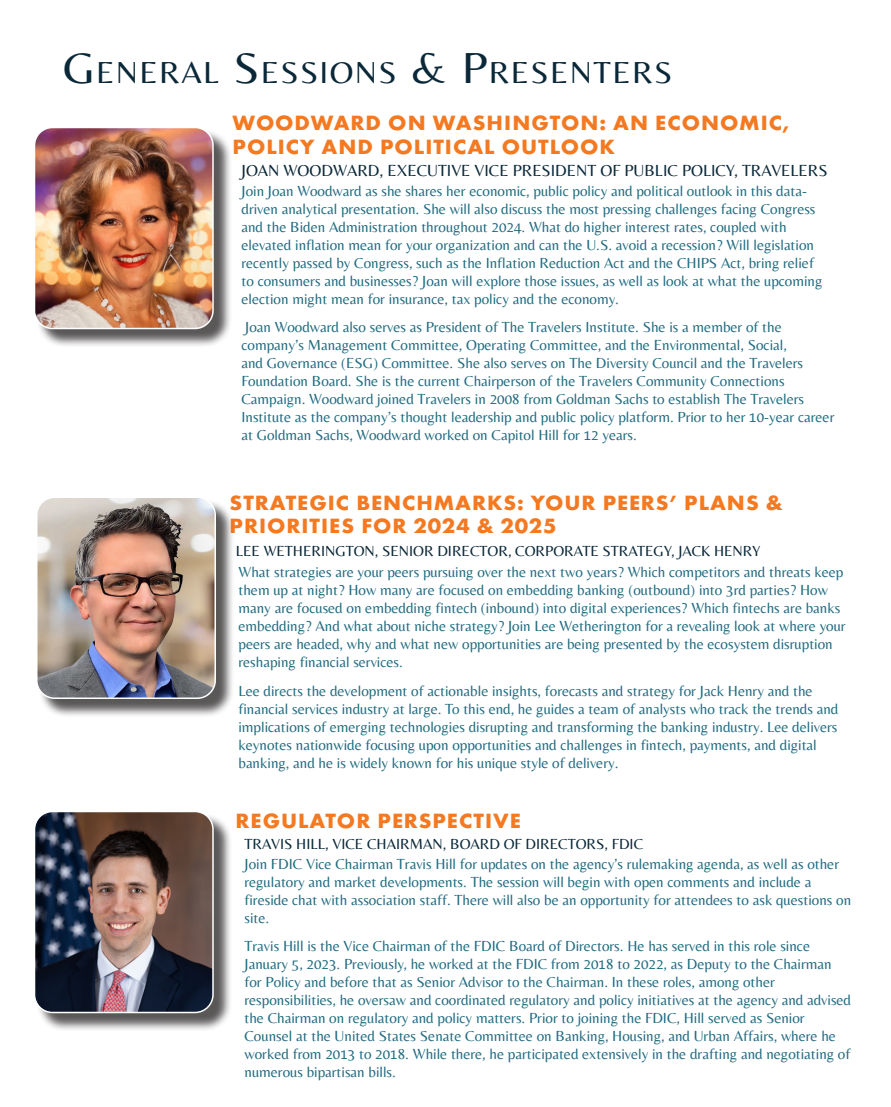
<style>
.page{position:relative;width:891px;height:1107px;background:#fff}
.page>*{position:absolute;margin:0;border:0;box-sizing:border-box;transform-origin:0 0}
.Page_Header_Style{font:31.2px "Belleza";letter-spacing:.045em;color:#0a2838;scale:1.05 1}
.Keynote_Title{font:700 21.45px/23.4px "Function Pro";letter-spacing:.04em;color:#f47921;scale:1.05 1}
.Keynote_Speaker_Title{font:16.5px "Belleza";color:#0a2838}
.Keynote_Speaker_Description{font:15px/18px "Belleza";color:#216c81}
.Keynote_Title-2{font:15px "Belleza";color:#0a2838}
.Keynote_Speaker_Title-2{font:15px "Belleza";color:#0a2838}
.s1{font-size:44.55px}
</style>
<div class="page">
<div style="left:36px;top:129px;width:197px;height:219px;background:#231f20;opacity:.75"></div>
<img style="left:36px;top:129px;width:177px;height:199px">
<div style="left:34px;top:127px;width:180px;height:202px;border:2px solid #fff;border-radius:18px"></div>
<div style="left:36px;top:813px;width:197px;height:219px;background:#231f20;opacity:.75"></div>
<img style="left:36px;top:813px;width:177px;height:199px">
<div style="left:34px;top:811px;width:180px;height:202px;border:2px solid #fff;border-radius:18px"></div>
<div style="left:38px;top:499px;width:197px;height:218px;background:#231f20;opacity:.75"></div>
<img style="left:38px;top:499px;width:177px;height:199px">
<div style="left:36px;top:496px;width:180px;height:203px;border:2px solid #fff;border-radius:18px"></div>
<p class="Page_Header_Style" style="left:63px;top:46px;width:582px"><span class="s1">G</span>ENERAL <span class="s1">S</span> ESSIONS <span class="s1">&amp; P</span>RESENTERS</p>
<p class="Keynote_Title" style="left:233px;top:111px;width:532px">WOODWARD ON WASHINGTON: AN ECONOMIC,<br>POLICY AND POLITICAL OUTLOOK</p>
<p class="Keynote_Speaker_Title" style="left:242px;top:157px;width:588px">JOAN WOODWARD, EXECUTIVE VICE PRESIDENT OF PUBLIC POLICY, TRAVELERS</p>
<p class="Keynote_Speaker_Description" style="left:242px;top:180px;width:582px">Join Joan Woodward as she shares her economic, public policy and political outlook in this data&shy;driven analytical presentation. She will also discuss the most pressing challenges facing Congress and the Biden Administration throughout 2024. What do higher interest rates, coupled with elevated inflation mean for your organization and can the U.S. avoid a recession? Will legislation recently passed by Congress, such as the Inflation Reduction Act and the CHIPS Act, bring relief to consumers and businesses? Joan will explore those issues, as well as look at what the upcoming election might mean for insurance, tax policy and the economy.</p>
<p class="Keynote_Speaker_Description" style="left:242px;top:317px;width:594px">Joan Woodward also serves as President of The Travelers Institute. She is a member of the company’s Management Committee, Operating Committee, and the Environmental, Social,<br>and Governance (ESG) Committee. She also serves on The Diversity Council and the Travelers Foundation Board. She is the current Chairperson of the Travelers Community Connections Campaign. Woodward joined Travelers in 2008 from Goldman Sachs to establish The Travelers Institute as the company’s thought leadership and public policy platform. Prior to her 10-year career at Goldman Sachs, Woodward worked on Capitol Hill for 12 years.</p>
<p class="Keynote_Title" style="left:230px;top:491px;width:528px">STRATEGIC BENCHMARKS: YOUR PEERS’ PLANS &amp;<br>PRIORITIES FOR 2024 &amp; 2025</p>
<p class="Keynote_Title-2" style="left:236px;top:539px;width:526px">LEE WETHERINGTON, SENIOR DIRECTOR, CORPORATE STRATEGY, JACK HENRY</p>
<p class="Keynote_Speaker_Description" style="left:238px;top:562px;width:609px">What strategies are your peers pursuing over the next two years? Which competitors and threats keep them up at night? How many are focused on embedding banking (outbound) into 3rd parties? How many are focused on embedding fintech (inbound) into digital experiences? Which fintechs are banks embedding? And what about niche strategy? Join Lee Wetherington for a revealing look at where your peers are headed, why and what new opportunities are being presented by the ecosystem disruption reshaping financial services.</p>
<p class="Keynote_Speaker_Description" style="left:238px;top:681px;width:601px">Lee directs the development of actionable insights, forecasts and strategy for Jack Henry and the financial services industry at large. To this end, he guides a team of analysts who track the trends and implications of emerging technologies disrupting and transforming the banking industry. Lee delivers keynotes nationwide focusing upon opportunities and challenges in fintech, payments, and digital banking, and he is widely known for his unique style of delivery.</p>
<p class="Keynote_Title" style="left:236px;top:809px;width:273px">REGULATOR PERSPECTIVE</p>
<p class="Keynote_Speaker_Title-2" style="left:244px;top:832px;width:400px">TRAVIS HILL, VICE CHAIRMAN, BOARD OF DIRECTORS, FDIC</p>
<p class="Keynote_Speaker_Description" style="left:244px;top:853px;width:608px">Join FDIC Vice Chairman Travis Hill for updates on the agency’s rulemaking agenda, as well as other regulatory and market developments. The session will begin with open comments and include a fireside chat with association staff. There will also be an opportunity for attendees to ask questions on site.</p>
<p class="Keynote_Speaker_Description" style="left:244px;top:936px;width:608px">Travis Hill is the Vice Chairman of the FDIC Board of Directors. He has served in this role since January 5, 2023. Previously, he worked at the FDIC from 2018 to 2022, as Deputy to the Chairman for Policy and before that as Senior Advisor to the Chairman. In these roles, among other responsibilities, he oversaw and coordinated regulatory and policy initiatives at the agency and advised the Chairman on regulatory and policy matters. Prior to joining the FDIC, Hill served as Senior Counsel at the United States Senate Committee on Banking, Housing, and Urban Affairs, where he worked from 2013 to 2018. While there, he participated extensively in the drafting and negotiating of numerous bipartisan bills.</p>
</div>
